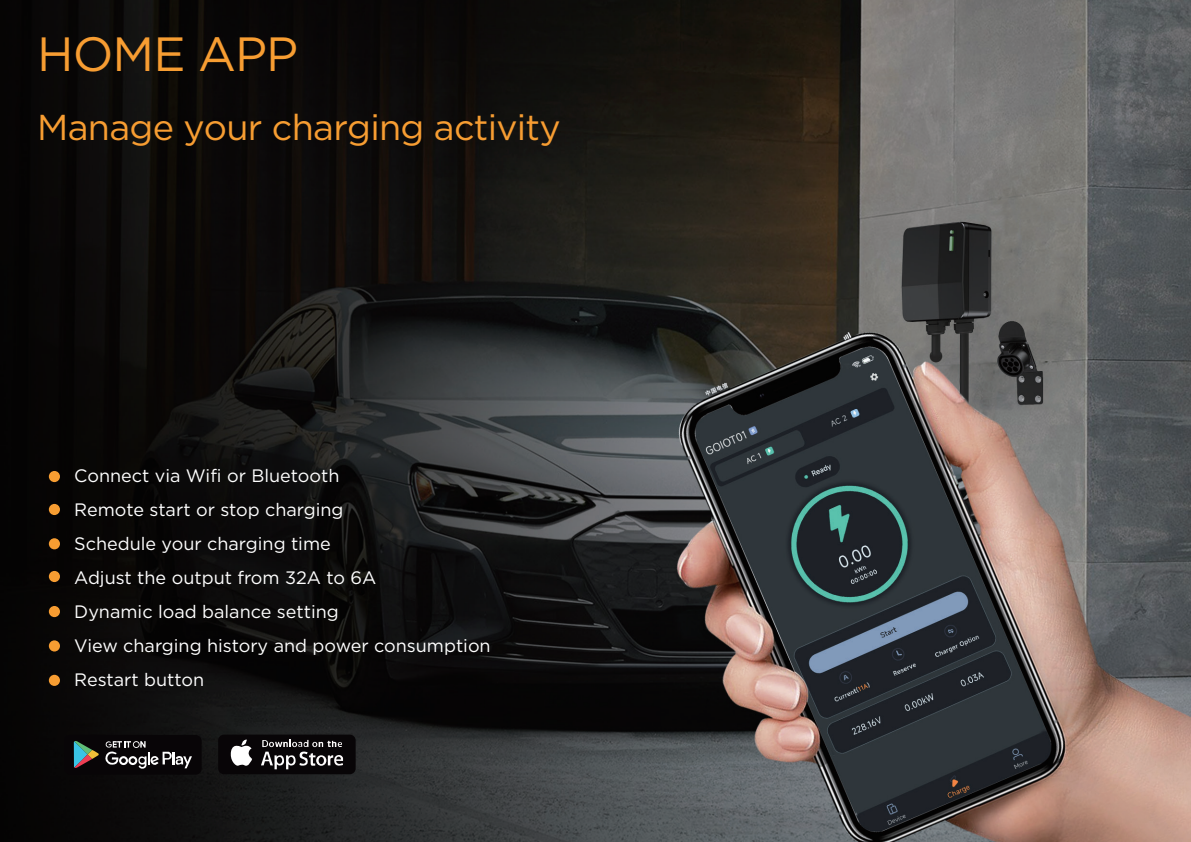
<style>
.page{position:relative;width:1191px;height:842px;background:#fff}
.page>*{position:absolute;margin:0;border:0;box-sizing:border-box;transform-origin:0 0}
.t1{font:48px "Gotham";letter-spacing:-.02em;color:#f79d32}
.t2{font:36px "Gotham";letter-spacing:-.02em;color:#f79d32}
.t3{font:18px/34px "Gotham";color:#fff}
</style>
<div class="page">
<img style="left:0;top:0;width:1190px;height:842px">
<div style="left:49px;top:471px;width:11px;height:11px;background:#f79d32;border-radius:50%"></div>
<div style="left:49px;top:504px;width:11px;height:11px;background:#f79d32;border-radius:50%"></div>
<div style="left:49px;top:571px;width:11px;height:11px;background:#f79d32;border-radius:50%"></div>
<div style="left:49px;top:538px;width:11px;height:11px;background:#f79d32;border-radius:50%"></div>
<div style="left:49px;top:606px;width:11px;height:11px;background:#f79d32;border-radius:50%"></div>
<div style="left:49px;top:640px;width:11px;height:11px;background:#f79d32;border-radius:50%"></div>
<div style="left:49px;top:675px;width:11px;height:11px;background:#f79d32;border-radius:50%"></div>
<div style="left:64px;top:735px;width:138px;height:40px;background:#080507;border-radius:6px"></div>
<svg style="left:74px;top:741px;width:118px;height:28px"></svg>
<div style="left:218px;top:735px;width:138px;height:39px;background:#080507;border-radius:6px"></div>
<svg style="left:230px;top:739px;width:22px;height:27px"></svg>
<svg style="left:261px;top:739px;width:82px;height:30px"></svg>
<h1 class="t1" style="left:37px;top:27px;width:262px">HOME APP</h1>
<h2 class="t2" style="left:37px;top:108px;width:525px">Manage your charging activity</h2>
<p class="t3" style="left:74px;top:458px;width:418px">Connect via Wifi or Bluetooth<br>Remote start or stop charging<br>Schedule your charging time<br>Adjust the output from 32A to 6A<br>Dynamic load balance setting<br>View charging history and power consumption<br>Restart button</p>
</div>
